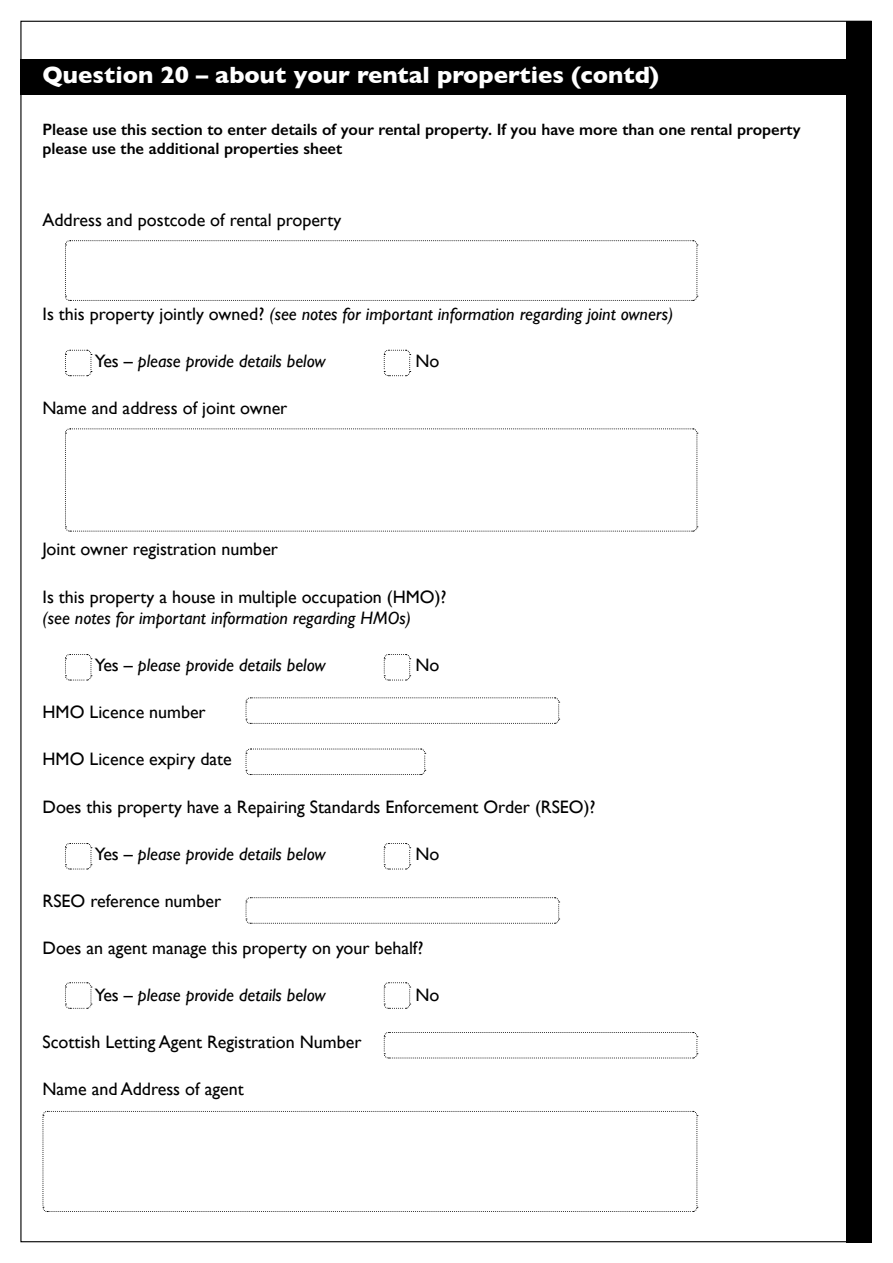
<style>
.page{position:relative;width:893px;height:1263px;background:#fff}
.page>*{position:absolute;margin:0;border:0;box-sizing:border-box;transform-origin:0 0}
.t1{font:700 24px "Gill Sans";color:#fff}
.t2{font:18px "Gill Sans";color:#000}
.t3{font:italic 18px "Gill Sans";color:#000}
.t4{font:600 16.5px/19.8px "Gill Sans";color:#000}
.s1{font-style:normal}
</style>
<div class="page">
<div style="left:846px;top:21px;width:26px;height:1221px;background:#000"></div>
<div style="left:20px;top:60px;width:851px;height:35px;background:#000"></div>
<svg style="left:65px;top:349px;width:27px;height:28px"></svg>
<svg style="left:383px;top:349px;width:28px;height:28px"></svg>
<svg style="left:65px;top:654px;width:27px;height:27px"></svg>
<svg style="left:383px;top:654px;width:28px;height:27px"></svg>
<svg style="left:65px;top:843px;width:27px;height:27px"></svg>
<svg style="left:383px;top:843px;width:28px;height:27px"></svg>
<svg style="left:65px;top:982px;width:27px;height:27px"></svg>
<svg style="left:383px;top:982px;width:28px;height:27px"></svg>
<svg style="left:65px;top:428px;width:633px;height:104px"></svg>
<svg style="left:245px;top:697px;width:315px;height:27px"></svg>
<svg style="left:245px;top:748px;width:181px;height:27px"></svg>
<svg style="left:245px;top:897px;width:315px;height:27px"></svg>
<svg style="left:383px;top:1032px;width:315px;height:27px"></svg>
<svg style="left:42px;top:1110px;width:656px;height:102px"></svg>
<svg style="left:65px;top:240px;width:633px;height:61px"></svg>
<h1 class="t1" style="left:43px;top:56px;width:618px">Question 20 – about your rental properties (contd)</h1>
<p class="t4" style="left:43px;top:119px;width:760px">Please use this section to enter details of your rental property. If you have more than one rental property please use the additional properties sheet</p>
<p class="t2" style="left:43px;top:209px;width:300px">Address and postcode of rental property</p>
<p class="t3" style="left:43px;top:303px;width:632px"><span class="s1">Is this property jointly owned?</span> (see notes for important information regarding joint owners)</p>
<p class="t3" style="left:95px;top:351px;width:232px"><span class="s1">Yes –</span> please provide details below</p>
<p class="t2" style="left:416px;top:350px;width:25px">No</p>
<p class="t2" style="left:43px;top:397px;width:246px">Name and address of joint owner</p>
<p class="t2" style="left:43px;top:539px;width:237px">Joint owner registration number</p>
<p class="t2" style="left:43px;top:586px;width:406px">Is this property a house in multiple occupation (HMO)?</p>
<p class="t3" style="left:43px;top:608px;width:370px">(see notes for important information regarding HMOs)</p>
<p class="t3" style="left:95px;top:655px;width:232px"><span class="s1">Yes –</span> please provide details below</p>
<p class="t2" style="left:416px;top:654px;width:25px">No</p>
<p class="t2" style="left:43px;top:702px;width:165px">HMO Licence number</p>
<p class="t2" style="left:43px;top:749px;width:191px">HMO Licence expiry date</p>
<p class="t2" style="left:43px;top:796px;width:555px">Does this property have a Repairing Standards Enforcement Order (RSEO)?</p>
<p class="t3" style="left:95px;top:843px;width:232px"><span class="s1">Yes –</span> please provide details below</p>
<p class="t2" style="left:416px;top:843px;width:25px">No</p>
<p class="t2" style="left:43px;top:890px;width:180px">RSEO reference number</p>
<p class="t2" style="left:43px;top:937px;width:382px">Does an agent manage this property on your behalf?</p>
<p class="t3" style="left:95px;top:985px;width:232px"><span class="s1">Yes –</span> please provide details below</p>
<p class="t2" style="left:416px;top:984px;width:25px">No</p>
<p class="t2" style="left:43px;top:1031px;width:320px">Scottish Letting Agent Registration Number</p>
<p class="t2" style="left:43px;top:1078px;width:203px">Name and Address of agent</p>
</div>
